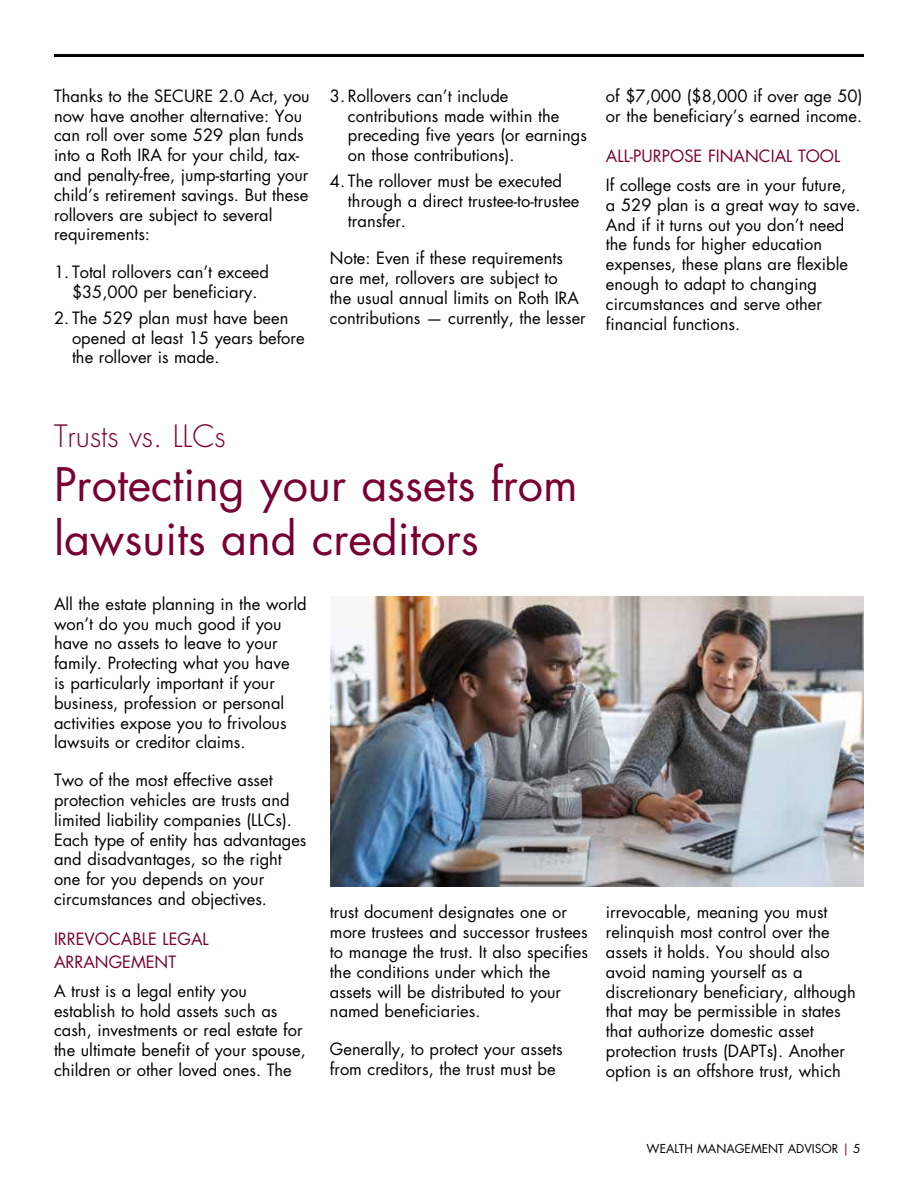
<style>
.page{position:relative;width:918px;height:1188px;background:#fff}
.page>*{position:absolute;margin:0;border:0;box-sizing:border-box;transform-origin:0 0}
.t1{font:45px/54px "Futura Std";color:#780032}
.t2{font:300 30px "Futura Std";color:#780032}
.t3{font:16.5px/19.8px "Futura Std";color:#000}
.t4{font:16.5px/22.5px "Futura Std";color:#780032}
.t5{font:12px "Futura Std";color:#000}
.s1{color:#780032}
</style>
<div class="page">
<hr style="left:54px;top:54px;width:810px;height:2px;background:#000">
<img style="left:330px;top:596px;width:534px;height:291px">
<p class="t3" style="left:54px;top:86px;width:257px">Thanks to the SECURE 2.0 Act, you now have another alternative: You can roll over some 529 plan funds into a Roth IRA for your child, tax&shy;and penalty-free, jump-starting your child’s retirement savings. But these rollovers are subject to several requirements:</p>
<p class="t3" style="left:54px;top:262px;width:217px;text-align:center">1. Total rollovers can’t exceed $35,000 per beneficiary.</p>
<p class="t3" style="left:72px;top:308px;width:234px;text-indent:-18px">2. The 529 plan must have been opened at least 15 years before the rollover is made.</p>
<p class="t3" style="left:348px;top:86px;width:241px;text-indent:-18px">3. Rollovers can’t include contributions made within the preceding five years (or earnings on those contributions).</p>
<p class="t3" style="left:348px;top:171px;width:233px;text-indent:-18px">4. The rollover must be executed through a direct trustee-to-trustee transfer.</p>
<p class="t3" style="left:330px;top:249px;width:257px">Note: Even if these requirements are met, rollovers are subject to<br>the usual annual limits on Roth IRA contributions — currently, the lesser</p>
<p class="t3" style="left:606px;top:86px;width:258px">of $7,000 ($8,000 if over age 50) or the beneficiary’s earned income.</p>
<p class="t4" style="left:606px;top:145px;width:236px">ALL-PURPOSE FINANCIAL TOOL</p>
<p class="t3" style="left:606px;top:175px;width:256px">If college costs are in your future,<br>a 529 plan is a great way to save.<br>And if it turns out you don’t need the funds for higher education expenses, these plans are flexible enough to adapt to changing circumstances and serve other financial functions.</p>
<h2 class="t2" style="left:54px;top:418px;width:173px">Trusts vs. LLCs</h2>
<h1 class="t1" style="left:54px;top:458px;width:525px">Protecting your assets from lawsuits and creditors</h1>
<p class="t3" style="left:54px;top:594px;width:254px">All the estate planning in the world won’t do you much good if you have no assets to leave to your family. Protecting what you have<br>is particularly important if your business, profession or personal activities expose you to frivolous lawsuits or creditor claims.</p>
<p class="t3" style="left:54px;top:770px;width:254px">Two of the most effective asset protection vehicles are trusts and limited liability companies (LLCs).<br>Each type of entity has advantages and disadvantages, so the right one for you depends on your circumstances and objectives.</p>
<p class="t4" style="left:54px;top:928px;width:156px">IRREVOCABLE LEGAL<br>ARRANGEMENT</p>
<p class="t3" style="left:54px;top:981px;width:253px">A trust is a legal entity you establish to hold assets such as cash, investments or real estate for the ultimate benefit of your spouse, children or other loved ones. The</p>
<p class="t3" style="left:330px;top:903px;width:260px">trust document designates one or more trustees and successor trustees to manage the trust. It also specifies the conditions under which the assets will be distributed to your named beneficiaries.</p>
<p class="t3" style="left:330px;top:1039px;width:234px">Generally, to protect your assets from creditors, the trust must be</p>
<p class="t3" style="left:606px;top:903px;width:251px">irrevocable, meaning you must relinquish most control over the assets it holds. You should also avoid naming yourself as a discretionary beneficiary, although that may be permissible in states that authorize domestic asset protection trusts (DAPTs). Another option is an offshore trust, which</p>
<p class="t5" style="left:647px;top:1141px;width:216px">WEALTH MANAGEMENT ADVISOR <span class="s1">|</span> 5</p>
</div>
